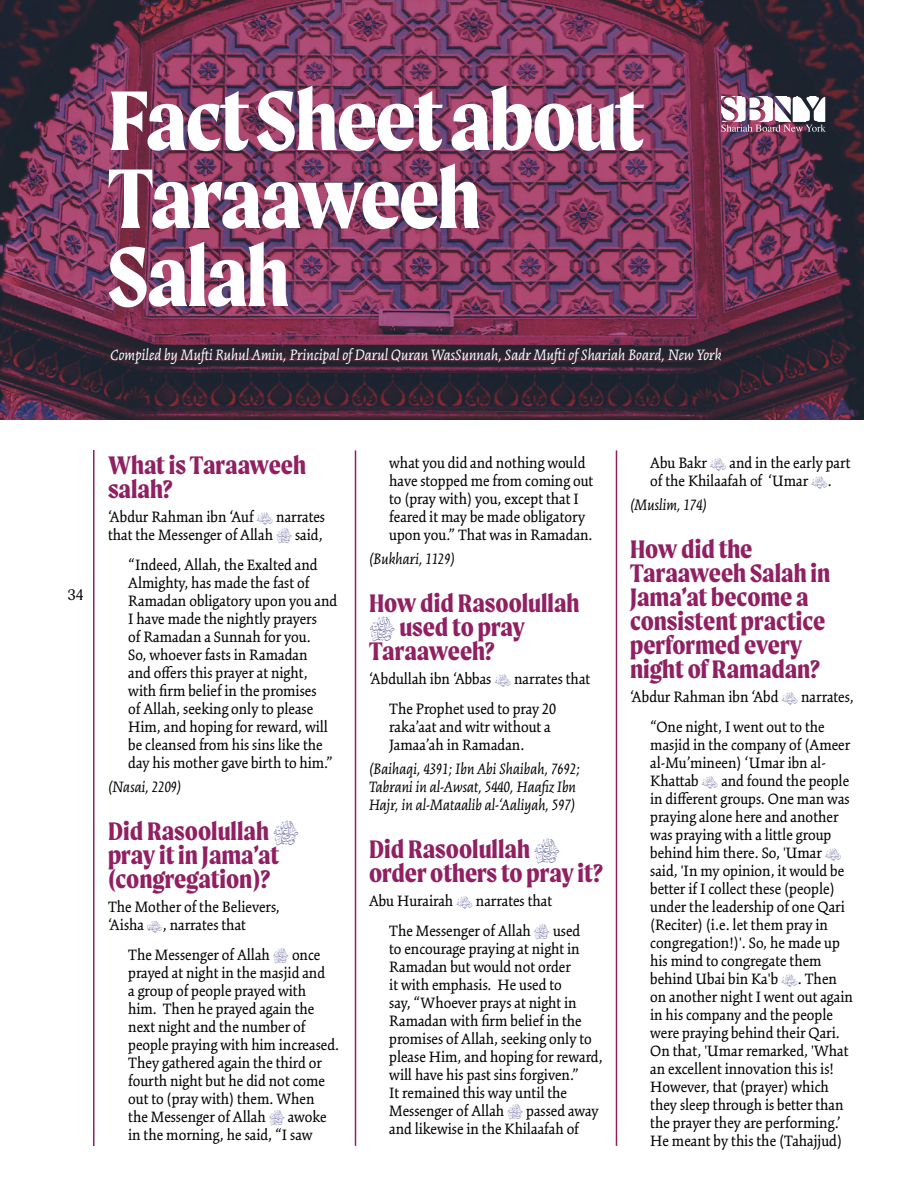
<style>
.page{position:relative;width:918px;height:1188px;background:#fff}
.page>*{position:absolute;margin:0;border:0;box-sizing:border-box;transform-origin:0 0}
.Article_Title{font:700 90px/78px "Moret";letter-spacing:-.02em;color:#fff}
.t1{font:700 27px/24px "Moret";color:#902062}
.Indent__Quotation{font:16.5px/18px "Kinesis Pro 3";color:#000}
.t2{font:italic 16.5px/18px "Kinesis Pro 3";color:#000}
.Byline{font:italic 16.5px "Kinesis Pro 3";color:#fff}
.t3{font:16.5px "Moret";color:#000}
</style>
<div class="page">
<hr style="left:355px;top:450px;width:1px;height:696px;background:#902062">
<hr style="left:616px;top:450px;width:1px;height:696px;background:#902062">
<svg style="left:0;top:0;width:864px;height:420px;background:#673350"></svg>
<hr style="left:93px;top:450px;width:1px;height:696px;background:#902062">
<img style="left:721px;top:96px;width:105px;height:36px">
<p class="Article_Title" style="left:108px;top:80px;width:537px">Fact Sheet about<br>Taraaweeh<br>Salah</p>
<p class="Byline" style="left:110px;top:346px;width:613px">Compiled by Mufti Ruhul Amin, Principal of Darul Quran WasSunnah, Sadr Mufti of Shariah Board, New York</p>
<p class="t3" style="left:68px;top:585px;width:17px">34</p>
<h3 class="t1" style="left:108px;top:453px;width:199px">What is Taraaweeh salah?</h3>
<p class="Indent__Quotation" style="left:108px;top:508px;width:147px">‘Abdur Rahman ibn ‘Auf</p>
<p class="Indent__Quotation" style="left:276px;top:508px;width:50px">narrates</p>
<p class="Indent__Quotation" style="left:108px;top:526px;width:167px">that the Messenger of Allah</p>
<p class="Indent__Quotation" style="left:295px;top:526px;width:29px">said,</p>
<p class="Indent__Quotation" style="left:128px;top:556px;width:210px">“Indeed, Allah, the Exalted and<br>Almighty, has made the fast of<br>Ramadan obligatory upon you and<br>I have made the nightly prayers<br>of Ramadan a Sunnah for you.<br>So, whoever fasts in Ramadan<br>and offers this prayer at night, with firm belief in the promises<br>of Allah, seeking only to please<br>Him, and hoping for reward, will be cleansed from his sins like the day his mother gave birth to him.”</p>
<p class="t2" style="left:108px;top:778px;width:75px">(Nasai, 2209)</p>
<h3 class="t1" style="left:108px;top:819px;width:173px">Did Rasoolullah pray it in Jama’at (congregation)?</h3>
<p class="Indent__Quotation" style="left:108px;top:898px;width:173px">The Mother of the Believers, ‘Aisha , narrates that</p>
<p class="Indent__Quotation" style="left:128px;top:946px;width:143px">The Messenger of Allah</p>
<p class="Indent__Quotation" style="left:128px;top:946px;width:212px;text-indent:164px">once prayed at night in the masjid and<br>a group of people prayed with<br>him. Then he prayed again the next night and the number of people praying with him increased.<br>They gathered again the third or fourth night but he did not come out to (pray with) them. When<br>the Messenger of Allah</p>
<p class="Indent__Quotation" style="left:128px;top:1108px;width:200px;text-indent:160px">awoke in the morning, he said, “I saw</p>
<p class="Indent__Quotation" style="left:389px;top:454px;width:206px">what you did and nothing would have stopped me from coming out to (pray with) you, except that I feared it may be made obligatory upon you.” That was in Ramadan.</p>
<p class="t2" style="left:369px;top:550px;width:88px">(Bukhari, 1129)</p>
<h3 class="t1" style="left:369px;top:591px;width:212px">How did Rasoolullah</h3>
<h3 class="t1" style="left:399px;top:615px;width:127px">used to pray</h3>
<h3 class="t1" style="left:369px;top:639px;width:127px">Taraaweeh?</h3>
<p class="Indent__Quotation" style="left:369px;top:670px;width:124px">‘Abdullah ibn ‘Abbas</p>
<p class="Indent__Quotation" style="left:514px;top:670px;width:78px">narrates that</p>
<p class="Indent__Quotation" style="left:389px;top:700px;width:169px">The Prophet used to pray 20 raka’aat and witr without a<br>Jamaa’ah in Ramadan.</p>
<p class="t2" style="left:369px;top:760px;width:213px">(Baihaqi, 4391; Ibn Abi Shaibah, 7692;<br>Tabrani in al-Awsat, 5440, Haafiz Ibn<br>Hajr, in al-Mataalib al-‘Aaliyah, 597)</p>
<h3 class="t1" style="left:369px;top:837px;width:235px">Did Rasoolullah<br>order others to pray it?</h3>
<p class="Indent__Quotation" style="left:369px;top:892px;width:86px">Abu Hurairah</p>
<p class="Indent__Quotation" style="left:476px;top:892px;width:78px">narrates that</p>
<p class="Indent__Quotation" style="left:389px;top:922px;width:143px">The Messenger of Allah</p>
<p class="Indent__Quotation" style="left:389px;top:922px;width:215px;text-indent:164px">used<br>to encourage praying at night in<br>Ramadan but would not order<br>it with emphasis. He used to<br>say, “Whoever prays at night in<br>Ramadan with firm belief in the promises of Allah, seeking only to please Him, and hoping for reward, will have his past sins forgiven.”<br>It remained this way until the<br>Messenger of Allah</p>
<p class="Indent__Quotation" style="left:389px;top:1102px;width:211px;text-indent:137px">passed away and likewise in the Khilaafah of</p>
<p class="Indent__Quotation" style="left:650px;top:454px;width:202px;text-indent:79px">and in the early part of the Khilaafah of ‘Umar .</p>
<p class="t2" style="left:630px;top:496px;width:79px">(Muslim, 174)</p>
<h3 class="t1" style="left:630px;top:537px;width:202px">How did the<br>Taraaweeh Salah in<br>Jama’at become a consistent practice performed every night of Ramadan?</h3>
<p class="Indent__Quotation" style="left:630px;top:688px;width:150px">‘Abdur Rahman ibn ‘Abd</p>
<p class="Indent__Quotation" style="left:801px;top:688px;width:54px">narrates,</p>
<p class="Indent__Quotation" style="left:650px;top:718px;width:202px">“One night, I went out to the masjid in the company of (Ameer al-Mu’mineen) ‘Umar ibn al-<br>Khattab</p>
<p class="Indent__Quotation" style="left:650px;top:454px;width:58px">Abu Bakr</p>
<p class="Indent__Quotation" style="left:650px;top:772px;width:204px;text-indent:71px">and found the people in different groups. One man was praying alone here and another was praying with a little group behind him there. So, 'Umar said, 'In my opinion, it would be better if I collect these (people) under the leadership of one Qari (Reciter) (i.e. let them pray in congregation!)'. So, he made up his mind to congregate them behind Ubai bin Ka'b . Then on another night I went out again in his company and the people were praying behind their Qari.<br>On that, 'Umar remarked, 'What an excellent innovation this is!<br>However, that (prayer) which they sleep through is better than the prayer they are performing.’<br>He meant by this the (Tahajjud)</p>
</div>
